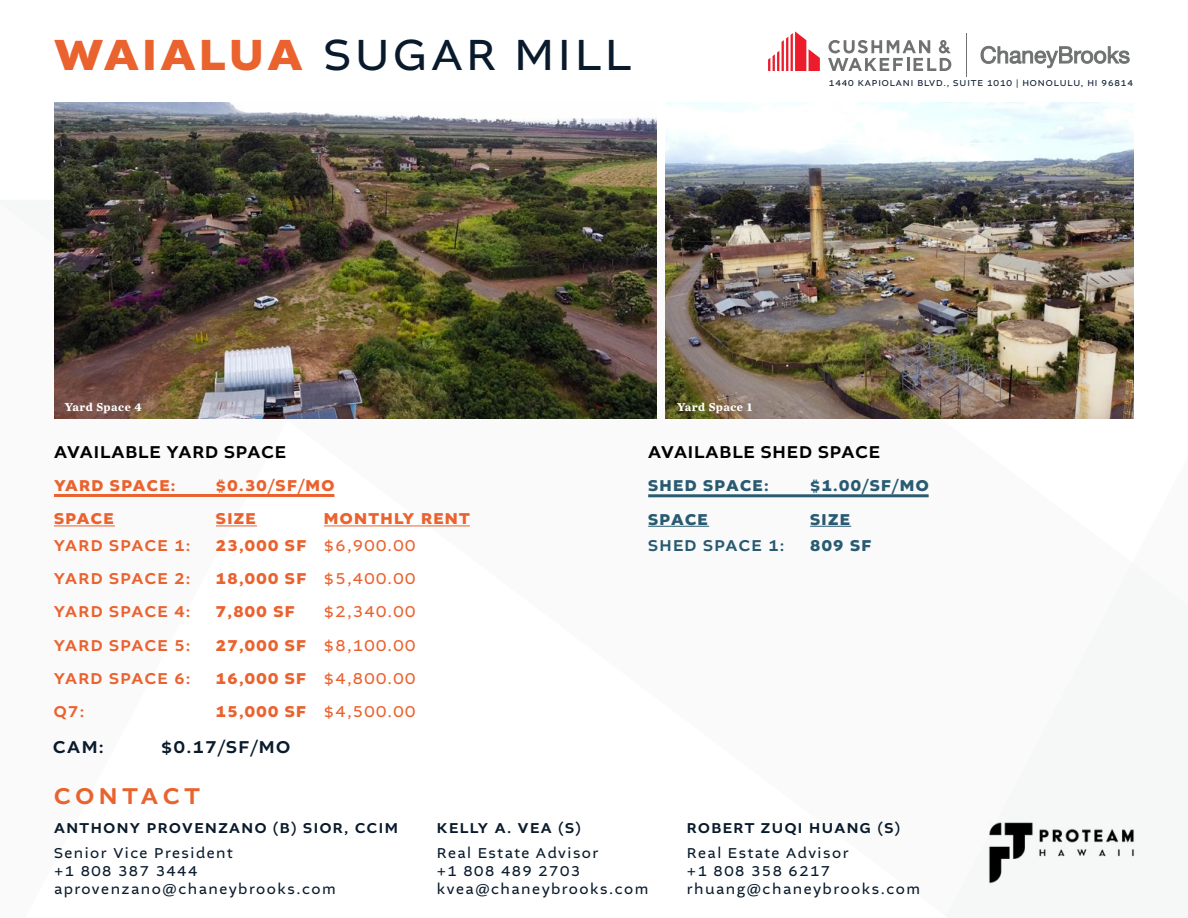
<style>
.page{position:relative;width:1188px;height:918px;background:#fff}
.page>*{position:absolute;margin:0;border:0;box-sizing:border-box;transform-origin:0 0}
.t1{font:45.75px "Altivo";letter-spacing:.08em;color:#091a2c}
.t2{font:500 24px "Altivo";letter-spacing:.2em;color:#ea622e}
.t3{font:500 18px "Altivo";letter-spacing:.05em;color:#000}
.t4{font:500 18px "Altivo";letter-spacing:.08em;color:#091a2c}
.t5{font:16.5px "Altivo";letter-spacing:.08em;color:#ea622e}
.t6{font:500 16.5px "Altivo";letter-spacing:.08em;color:#ea622e}
.t7{font:700 16.5px "Altivo";letter-spacing:.08em;color:#ea622e}
.t8{font:700 16.5px "Altivo";letter-spacing:.08em;color:#285a72}
.t9{font:500 16.5px "Altivo";letter-spacing:.08em;color:#285a72}
.t10{font:15px/18px "Altivo";letter-spacing:.1em;color:#091a2c}
.t11{font:500 15px "Altivo";letter-spacing:.1em;color:#091a2c}
.t12{font:700 12px "Chronicle Text G2";letter-spacing:.04em;color:#fff}
.t13{font:9px "Altivo";letter-spacing:.1em;color:#091a2c}
.s1{font-weight:700;color:#ea622e}
.s2{font-weight:700}
</style>
<div class="page">
<hr style="left:966px;top:33px;width:1px;height:44px;background:#707272">
<svg style="left:768px;top:31px;width:52px;height:40px"></svg>
<svg style="left:828px;top:40px;width:123px;height:31px"></svg>
<svg style="left:980px;top:46px;width:150px;height:23px"></svg>
<img style="left:988px;top:822px;width:150px;height:64px">
<hr style="left:54px;top:494px;width:280px;height:3px;background:#ea622e">
<hr style="left:54px;top:526px;width:61px;height:1px;background:#ea622e">
<hr style="left:216px;top:526px;width:41px;height:1px;background:#ea622e">
<hr style="left:324px;top:526px;width:146px;height:1px;background:#ea622e">
<hr style="left:648px;top:494px;width:281px;height:3px;background:#285a72">
<hr style="left:648px;top:526px;width:61px;height:1px;background:#285a72">
<hr style="left:810px;top:526px;width:41px;height:1px;background:#285a72">
<img style="left:54px;top:102px;width:603px;height:316px">
<img style="left:665px;top:102px;width:469px;height:316px">
<h1 class="t1" style="left:54px;top:25px;width:579px"><span class="s1">WAIALUA</span> SUGAR MILL</h1>
<p class="t13" style="left:829px;top:78px;width:306px">1440 KAPIOLANI BLVD., SUITE 1010 | HONOLULU, HI 96814</p>
<p class="t12" style="left:65px;top:397px;width:78px">Yard Space 4</p>
<p class="t12" style="left:677px;top:397px;width:77px">Yard Space 1</p>
<p class="t3" style="left:54px;top:440px;width:234px">AVAILABLE YARD SPACE</p>
<p class="t7" style="left:54px;top:475px;width:123px">YARD SPACE:</p>
<p class="t7" style="left:216px;top:475px;width:120px">$0.30/SF/MO</p>
<p class="t7" style="left:54px;top:508px;width:61px">SPACE</p>
<p class="t7" style="left:216px;top:508px;width:41px">SIZE</p>
<p class="t7" style="left:324px;top:508px;width:147px">MONTHLY RENT</p>
<p class="t6" style="left:54px;top:535px;width:138px">YARD SPACE 1:</p>
<p class="t5" style="left:216px;top:535px;width:201px"><span class="s2">23,000 SF</span> $6,900.00</p>
<p class="t6" style="left:54px;top:568px;width:138px">YARD SPACE 2:</p>
<p class="t5" style="left:216px;top:568px;width:201px"><span class="s2">18,000 SF</span> $5,400.00</p>
<p class="t6" style="left:54px;top:601px;width:138px">YARD SPACE 4:</p>
<p class="t7" style="left:216px;top:601px;width:80px">7,800 SF</p>
<p class="t5" style="left:324px;top:601px;width:93px">$2,340.00</p>
<p class="t6" style="left:54px;top:635px;width:138px">YARD SPACE 5:</p>
<p class="t5" style="left:216px;top:635px;width:201px"><span class="s2">27,000 SF</span> $8,100.00</p>
<p class="t6" style="left:54px;top:668px;width:138px">YARD SPACE 6:</p>
<p class="t5" style="left:216px;top:668px;width:201px"><span class="s2">16,000 SF</span> $4,800.00</p>
<p class="t6" style="left:54px;top:701px;width:32px">Q7:</p>
<p class="t5" style="left:216px;top:701px;width:201px"><span class="s2">15,000 SF</span> $4,500.00</p>
<p class="t4" style="left:53px;top:736px;width:52px">CAM:</p>
<p class="t4" style="left:161px;top:736px;width:130px">$0.17/SF/MO</p>
<p class="t3" style="left:648px;top:440px;width:233px">AVAILABLE SHED SPACE</p>
<p class="t8" style="left:648px;top:475px;width:122px">SHED SPACE:</p>
<p class="t8" style="left:810px;top:475px;width:120px">$1.00/SF/MO</p>
<p class="t8" style="left:648px;top:508px;width:61px">SPACE</p>
<p class="t8" style="left:810px;top:508px;width:41px">SIZE</p>
<p class="t9" style="left:648px;top:535px;width:138px">SHED SPACE 1:</p>
<p class="t8" style="left:810px;top:535px;width:63px">809 SF</p>
<h2 class="t2" style="left:54px;top:781px;width:147px">CONTACT</h2>
<p class="t11" style="left:54px;top:819px;width:346px">ANTHONY PROVENZANO (B) SIOR, CCIM</p>
<p class="t10" style="left:54px;top:844px;width:283px">Senior Vice President<br>+1 808 387 3444 aprovenzano@chaneybrooks.com</p>
<p class="t11" style="left:437px;top:819px;width:146px">KELLY A. VEA (S)</p>
<p class="t10" style="left:437px;top:844px;width:213px">Real Estate Advisor<br>+1 808 489 2703 kvea@chaneybrooks.com</p>
<p class="t11" style="left:687px;top:819px;width:215px">ROBERT ZUQI HUANG (S)</p>
<p class="t10" style="left:687px;top:844px;width:235px">Real Estate Advisor<br>+1 808 358 6217 rhuang@chaneybrooks.com</p>
</div>
